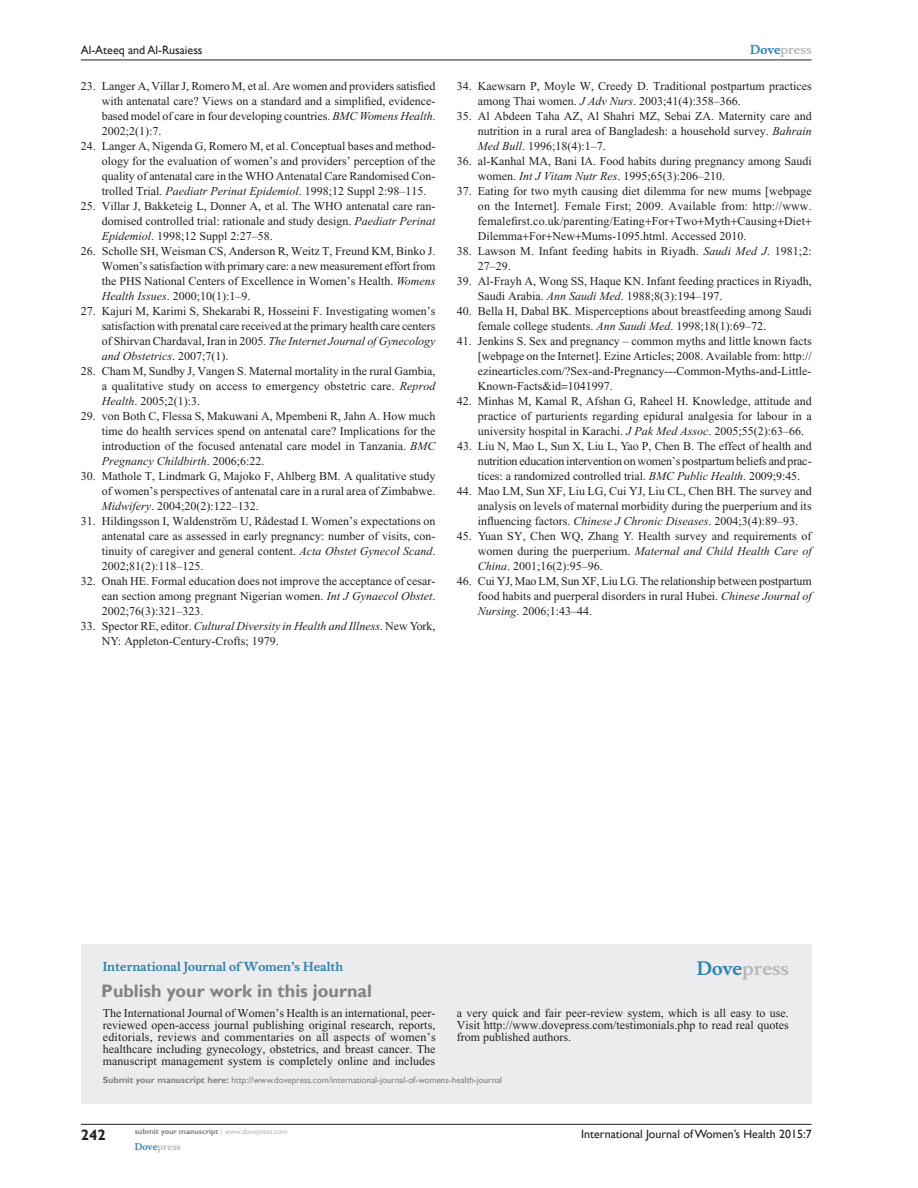
<style>
.page{position:relative;width:918px;height:1188px;background:#fff}
.page>*{position:absolute;margin:0;border:0;box-sizing:border-box;transform-origin:0 0}
.PromBx-H1{font:700 18px "Gill Sans";color:#808285}
.PromBx-Brand{font:700 18px "Musee";color:#b8b9bc}
.t1{font:700 15px "Gill Sans";color:#231f20}
.RefNL2{font:12px/15px "Times New Roman";color:#231f20;text-align:justify}
.PromBx-Tx{font:12px/12px "Times New Roman";letter-spacing:.005em;color:#231f20;text-align:justify}
.t2{font:12px "Gill Sans";color:#231f20}
.PromBx-JrnlName{font:700 12px "Musee";color:#3485ae}
.t3{font:700 12px "Musee";color:#b8b9bc}
.PromBx-SubmitMssWebA{font:9px "Gill Sans";color:#808285}
.t4{font:700 9px "Musee";color:#b8b9bc}
.t5{font:700 7.5px "Gill Sans";color:#808285}
.s1{font-style:italic}
.s2{color:#3485ae}
.s3{font-weight:700}
.s4{font-weight:400;color:#b8b9bc}
</style>
<div class="page">
<div style="left:81px;top:944px;width:731px;height:159px;background:#ececee"></div>
<hr style="left:81px;top:1124px;width:731px;height:1px;background:#231f20">
<hr style="left:81px;top:60px;width:731px;height:1px;background:#231f20">
<p class="t2" style="left:81px;top:43px;width:123px">Al-Ateeq and Al-Rusaiess</p>
<p class="RefNL2" style="left:102px;top:79px;width:335px;text-indent:-21px">23. Langer A, Villar J, Romero M, et al. Are women and providers satisfied with antenatal care? Views on a standard and a simplified, evidence&shy;based model of care in four developing countries. <span class="s1">BMC Womens Health</span>.<br>2002;2(1):7.</p>
<p class="RefNL2" style="left:102px;top:139px;width:335px;text-indent:-21px">24. Langer A, Nigenda G, Romero M, et al. Conceptual bases and method&shy;ology for the evaluation of women’s and providers’ perception of the quality of antenatal care in the WHO Antenatal Care Randomised Con&shy;trolled Trial. <span class="s1">Paediatr Perinat Epidemiol</span>. 1998;12 Suppl 2:98–115.</p>
<p class="RefNL2" style="left:102px;top:199px;width:335px;text-indent:-21px">25. Villar J, Bakketeig L, Donner A, et al. The WHO antenatal care ran&shy;domised controlled trial: rationale and study design. <span class="s1">Paediatr Perinat Epidemiol</span>. 1998;12 Suppl 2:27–58.</p>
<p class="RefNL2" style="left:102px;top:244px;width:335px;text-indent:-21px">26. Scholle SH, Weisman CS, Anderson R, Weitz T, Freund KM, Binko J.<br>Women’s satisfaction with primary care: a new measurement effort from the PHS National Centers of Excellence in Women’s Health. <span class="s1">Womens Health Issues</span>. 2000;10(1):1–9.</p>
<p class="RefNL2" style="left:102px;top:304px;width:335px;text-indent:-21px">27. Kajuri M, Karimi S, Shekarabi R, Hosseini F. Investigating women’s satisfaction with prenatal care received at the primary health care centers of Shirvan Chardaval, Iran in 2005<span class="s1">. The Internet Journal of Gynecology and Obstetrics</span>. 2007;7(1).</p>
<p class="RefNL2" style="left:102px;top:364px;width:335px;text-indent:-21px">28. Cham M, Sundby J, Vangen S. Maternal mortality in the rural Gambia, a qualitative study on access to emergency obstetric care. <span class="s1">Reprod Health</span>. 2005;2(1):3.</p>
<p class="RefNL2" style="left:102px;top:409px;width:335px;text-indent:-21px">29. von Both C, Flessa S, Makuwani A, Mpembeni R, Jahn A. How much time do health services spend on antenatal care? Implications for the introduction of the focused antenatal care model in Tanzania. <span class="s1">BMC Pregnancy Childbirth</span>. 2006;6:22.</p>
<p class="RefNL2" style="left:102px;top:469px;width:335px;text-indent:-21px">30. Mathole T, Lindmark G, Majoko F, Ahlberg BM. A qualitative study of women’s perspectives of antenatal care in a rural area of Zimbabwe.<br><span class="s1">Midwifery</span>. 2004;20(2):122–132.</p>
<p class="RefNL2" style="left:102px;top:514px;width:335px;text-indent:-21px">31. Hildingsson I, Waldenström U, Rådestad I. Women’s expectations on antenatal care as assessed in early pregnancy: number of visits, con&shy;tinuity of caregiver and general content. <span class="s1">Acta Obstet Gynecol Scand</span>.<br>2002;81(2):118–125.</p>
<p class="RefNL2" style="left:102px;top:574px;width:335px;text-indent:-21px">32. Onah HE. Formal education does not improve the acceptance of cesar&shy;ean section among pregnant Nigerian women. <span class="s1">Int J Gynaecol Obstet</span>.<br>2002;76(3):321–323.</p>
<p class="RefNL2" style="left:102px;top:619px;width:335px;text-indent:-21px">33. Spector RE, editor. <span class="s1">Cultural Diversity in Health and Illness</span>. New York,<br>NY: Appleton-Century-Crofts; 1979.</p>
<p class="t3" style="left:750px;top:43px;width:63px"><span class="s2">Dove</span>press</p>
<p class="RefNL2" style="left:478px;top:79px;width:335px;text-indent:-21px">34. Kaewsarn P, Moyle W, Creedy D. Traditional postpartum practices among Thai women. <span class="s1">J Adv Nurs</span>. 2003;41(4):358–366.</p>
<p class="RefNL2" style="left:478px;top:109px;width:335px;text-indent:-21px">35. Al Abdeen Taha AZ, Al Shahri MZ, Sebai ZA. Maternity care and nutrition in a rural area of Bangladesh: a household survey. <span class="s1">Bahrain Med Bull</span>. 1996;18(4):1–7.</p>
<p class="RefNL2" style="left:478px;top:154px;width:335px;text-indent:-21px">36. al-Kanhal MA, Bani IA. Food habits during pregnancy among Saudi women. <span class="s1">Int J Vitam Nutr Res</span>. 1995;65(3):206–210.</p>
<p class="RefNL2" style="left:478px;top:184px;width:335px;text-align:left;text-indent:-21px">37. Eating for two myth causing diet dilemma for new mums [webpage on the Internet]. Female First; 2009. Available from: http://www. femalefirst.co.uk/parenting/Eating For Two Myth Causing Diet Dilemma For New Mums-1095.html. Accessed 2010.</p>
<p class="RefNL2" style="left:478px;top:244px;width:335px;text-indent:-21px">38. Lawson M. Infant feeding habits in Riyadh. <span class="s1">Saudi Med J</span>. 1981;2:<br>27–29.</p>
<p class="RefNL2" style="left:478px;top:274px;width:335px;text-indent:-21px">39. Al-Frayh A, Wong SS, Haque KN. Infant feeding practices in Riyadh,<br>Saudi Arabia. <span class="s1">Ann Saudi Med</span>. 1988;8(3):194–197.</p>
<p class="RefNL2" style="left:478px;top:304px;width:335px;text-indent:-21px">40. Bella H, Dabal BK. Misperceptions about breastfeeding among Saudi female college students. <span class="s1">Ann Saudi Med</span>. 1998;18(1):69–72.</p>
<p class="RefNL2" style="left:478px;top:334px;width:335px;text-indent:-21px">41. Jenkins S. Sex and pregnancy – common myths and little known facts [webpage on the Internet]. Ezine Articles; 2008. Available from: http:// ezinearticles.com/?Sex-and-Pregnancy---Common-Myths-and-Little-Known-Facts&amp;id 1041997.</p>
<p class="RefNL2" style="left:478px;top:394px;width:335px;text-indent:-21px">42. Minhas M, Kamal R, Afshan G, Raheel H. Knowledge, attitude and practice of parturients regarding epidural analgesia for labour in a university hospital in Karachi. <span class="s1">J Pak Med Assoc</span>. 2005;55(2):63–66.</p>
<p class="RefNL2" style="left:478px;top:439px;width:335px;text-indent:-21px">43. Liu N, Mao L, Sun X, Liu L, Yao P, Chen B. The effect of health and nutrition education intervention on women’s postpartum beliefs and prac&shy;tices: a randomized controlled trial. <span class="s1">BMC Public Health</span>. 2009;9:45.</p>
<p class="RefNL2" style="left:478px;top:484px;width:335px;text-indent:-21px">44. Mao LM, Sun XF, Liu LG, Cui YJ, Liu CL, Chen BH. The survey and analysis on levels of maternal morbidity during the puerperium and its influencing factors. <span class="s1">Chinese J Chronic Diseases</span>. 2004;3(4):89–93.</p>
<p class="RefNL2" style="left:478px;top:529px;width:335px;text-indent:-21px">45. Yuan SY, Chen WQ, Zhang Y. Health survey and requirements of women during the puerperium. <span class="s1">Maternal and Child Health Care of China</span>. 2001;16(2):95–96.</p>
<p class="RefNL2" style="left:478px;top:574px;width:335px;text-indent:-21px">46. Cui YJ, Mao LM, Sun XF, Liu LG. The relationship between postpartum food habits and puerperal disorders in rural Hubei. <span class="s1">Chinese Journal of Nursing</span>. 2006;1:43–44.</p>
<p class="PromBx-JrnlName" style="left:103px;top:959px;width:242px">International Journal of Women’s Health</p>
<p class="PromBx-H1" style="left:101px;top:980px;width:272px">Publish your work in this journal</p>
<p class="PromBx-Brand" style="left:697px;top:958px;width:94px"><span class="s2">Dove</span>press</p>
<p class="PromBx-Tx" style="left:103px;top:1007px;width:334px">The International Journal of Women’s Health is an international, peer&shy;reviewed open-access journal publishing original research, reports, editorials, reviews and commentaries on all aspects of women’s healthcare including gynecology, obstetrics, and breast cancer. The manuscript management system is completely online and includes</p>
<p class="PromBx-Tx" style="left:457px;top:1007px;width:333px">a very quick and fair peer-review system, which is all easy to use.<br>Visit http://www.dovepress.com/testimonials.php to read real quotes from published authors.</p>
<p class="PromBx-SubmitMssWebA" style="left:103px;top:1075px;width:401px"><span class="s3">Submit your manuscript here:</span> http://www.dovepress.com/international-journal-of-womens-health-journal</p>
<p class="t1" style="left:81px;top:1126px;width:26px">242</p>
<p class="t5" style="left:135px;top:1127px;width:154px">submit your manuscript <span class="s4">| www.dovepress.com</span></p>
<p class="t4" style="left:135px;top:1141px;width:48px"><span class="s2">Dove</span>press</p>
<p class="t2" style="left:581px;top:1127px;width:232px">International Journal of Women’s Health 2015:7</p>
</div>
